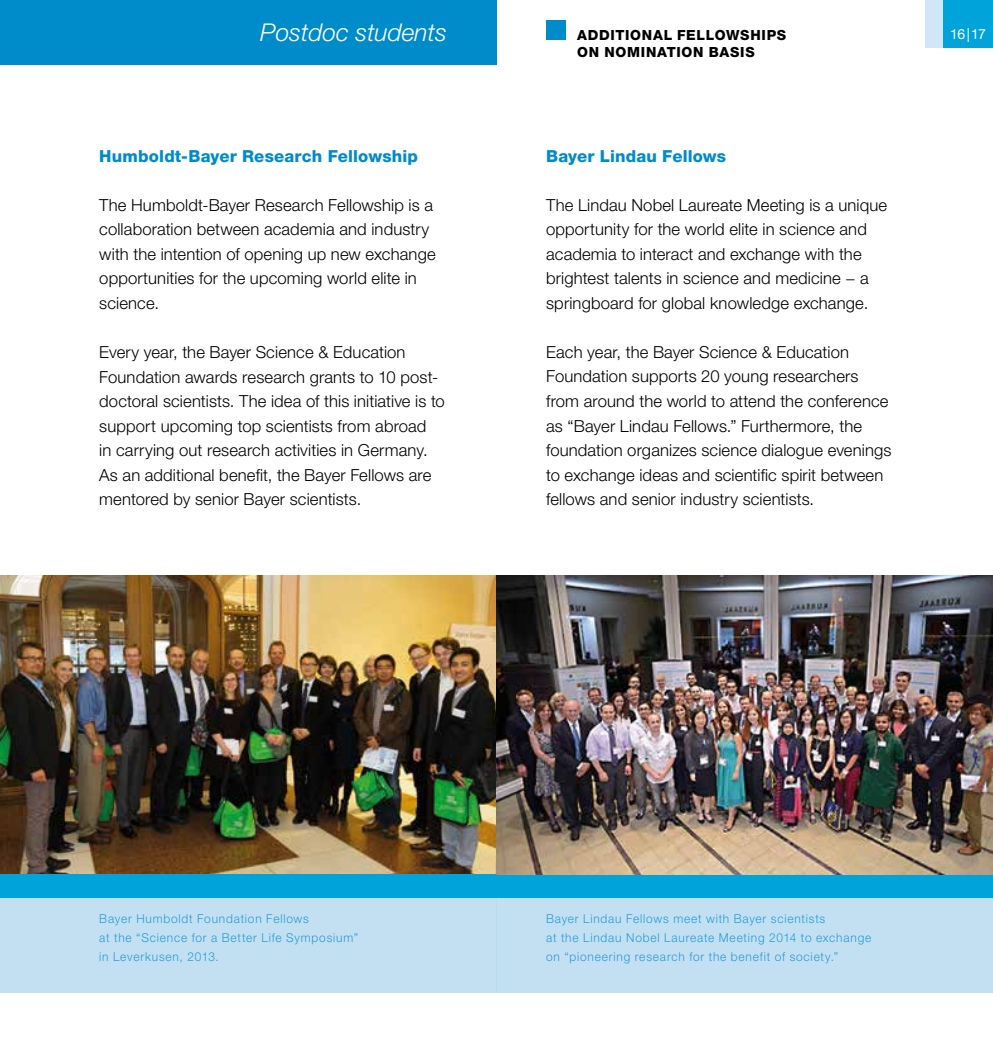
<style>
.page{position:relative;width:993px;height:1042px;background:#fff}
.page>*{position:absolute;margin:0;border:0;box-sizing:border-box;transform-origin:0 0}
.t1{font:italic 300 24.5px "Helvetica Neue LT";color:#fff}
.t2{font:300 16.62px/24.5px "Helvetica Neue LT";letter-spacing:.01em;color:#000}
.t3{font:800 16.62px "Helvetica Neue LT";letter-spacing:.01em;color:#008bcb}
.t4{font:800 14px "Helvetica Neue LT";letter-spacing:.05em;color:#000}
.t5{font:14px "Helvetica Neue LT Std";color:#fff}
.t6{font:300 12.25px/19.2px "Helvetica Neue LT";letter-spacing:.07em;color:#008bcb}
</style>
<div class="page">
<div style="left:925px;top:0;width:67px;height:48px;background:#d1e7f7"></div>
<div style="left:943px;top:0;width:49px;height:48px;background:#00a4da"></div>
<div style="left:0;top:898px;width:496px;height:94px;background:#c3e0f3"></div>
<img style="left:0;top:575px;width:992px;height:299px">
<div style="left:546px;top:20px;width:20px;height:20px;background:#008bcb"></div>
<div style="left:0;top:874px;width:499px;height:24px;background:#00a4da"></div>
<div style="left:496px;top:874px;width:496px;height:24px;background:#00a4da"></div>
<div style="left:496px;top:898px;width:496px;height:94px;background:#c3e0f3"></div>
<div style="left:0;top:0;width:496px;height:64px;background:#008bcb"></div>
<h1 class="t1" style="left:260px;top:18px;width:188px">Postdoc students</h1>
<p class="t3" style="left:99px;top:146px;width:320px">Humboldt-Bayer Research Fellowship</p>
<p class="t2" style="left:99px;top:192px;width:338px">The Humboldt-Bayer Research Fellowship is a collaboration between academia and industry with the intention of opening up new exchange opportunities for the upcoming world elite in science.</p>
<p class="t2" style="left:99px;top:339px;width:347px">Every year, the Bayer Science &amp; Education Foundation awards research grants to 10 post&shy;doctoral scientists. The idea of this initiative is to support upcoming top scientists from abroad<br>in carrying out research activities in Germany.<br>As an additional benefit, the Bayer Fellows are mentored by senior Bayer scientists.</p>
<p class="t4" style="left:577px;top:27px;width:12px">Add</p>
<p class="t4" style="left:610px;top:27px;width:177px">itional Fellowships</p>
<p class="t5" style="left:949px;top:26px;width:37px">16|17</p>
<p class="t4" style="left:577px;top:43px;width:179px">on nomination basis</p>
<p class="t3" style="left:546px;top:146px;width:181px">Bayer Lindau Fellows</p>
<p class="t2" style="left:546px;top:192px;width:342px">The Lindau Nobel Laureate Meeting is a unique opportunity for the world elite in science and academia to interact and exchange with the brightest talents in science and medicine − a springboard for global knowledge exchange.</p>
<p class="t2" style="left:546px;top:339px;width:347px">Each year, the Bayer Science &amp; Education Foundation supports 20 young researchers from around the world to attend the conference as “Bayer Lindau Fellows.” Furthermore, the foundation organizes science dialogue evenings to exchange ideas and scientific spirit between fellows and senior industry scientists.</p>
<p class="t6" style="left:99px;top:908px;width:260px">Bayer Humboldt Foundation Fellows<br>at the “Science for a Better Life Symposium” in Leverkusen, 2013.</p>
<p class="t6" style="left:546px;top:908px;width:326px">Bayer Lindau Fellows meet with Bayer scientists<br>at the Lindau Nobel Laureate Meeting 2014 to exchange on “pioneering research for the benefit of society.”</p>
</div>
